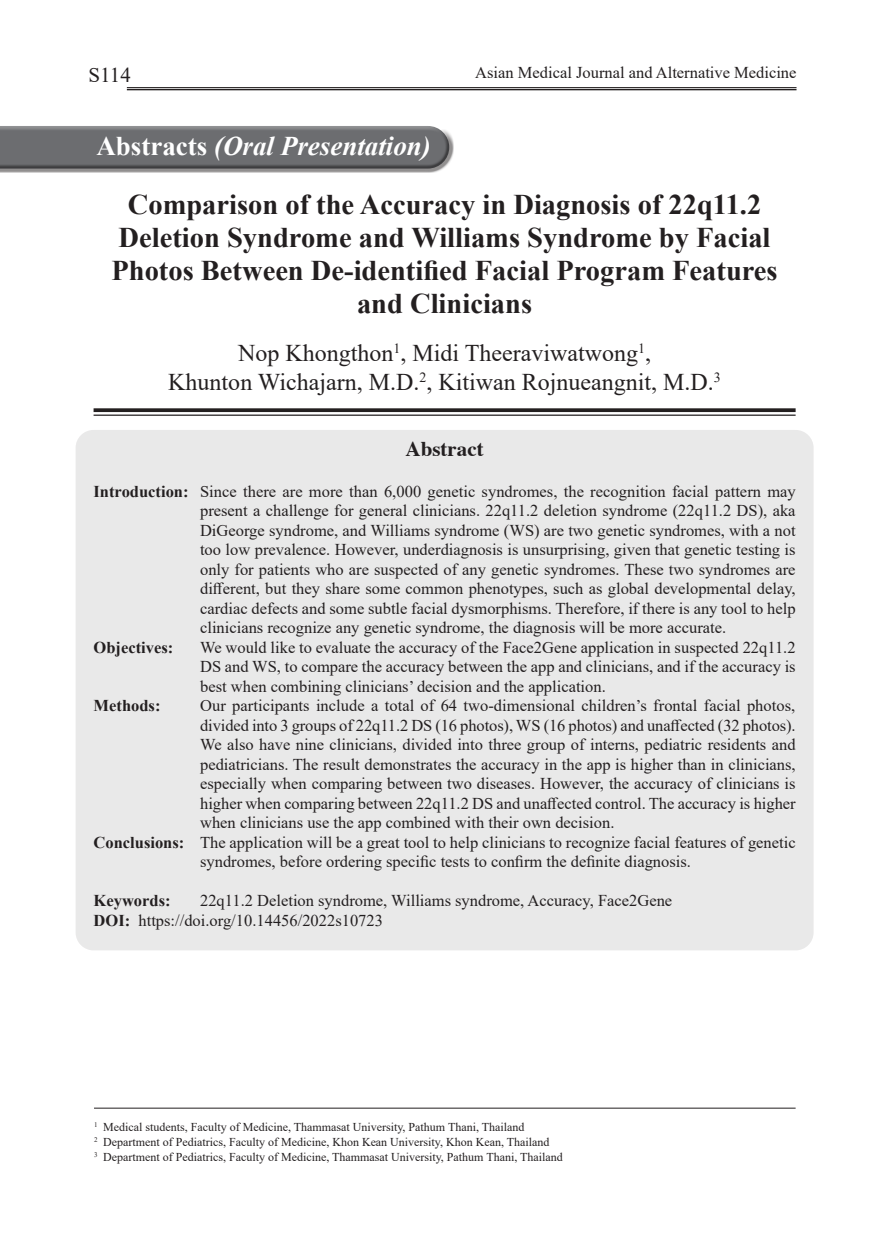
<style>
.page{position:relative;width:891px;height:1242px;background:#fff}
.page>*{position:absolute;margin:0;border:0;box-sizing:border-box;transform-origin:0 0}
.t1{font:700 28.5px/33px "Times New Roman";color:#231f20;text-align:center}
.t2{font:italic 700 27px "Times New Roman";color:#fff}
.t3{font:24px/28.8px "Times New Roman";color:#231f20;text-align:center}
.t4{font:700 21px "Times";color:#231f20}
.t5{font:21px "Times New Roman";color:#231f20}
.t6{font:16.5px/19.5px "Times New Roman";color:#231f20;text-align:justify}
.t7{font:700 16.5px "Times New Roman";color:#231f20}
.t8{font:12px/15px "Times New Roman";color:#231f20}
.s1{font-style:normal}
.s2{font-weight:700}
</style>
<div class="page">
<hr style="left:127px;top:87px;width:669px;height:1px;background:#231f20">
<hr style="left:127px;top:89px;width:669px;height:1px;background:#231f20">
<svg style="left:94px;top:408px;width:702px;height:4px;background:#343031"></svg>
<hr style="left:94px;top:415px;width:702px;height:1px;background:#231f20">
<div style="left:76px;top:430px;width:738px;height:520px;background:#e9e9e9;border-radius:18px"></div>
<hr style="left:94px;top:1108px;width:702px;height:1px;background:#231f20">
<div style="left:0;top:121px;width:446px;height:45px;background:#fff;opacity:.5"></div>
<div style="left:0;top:128px;width:454px;height:45px;background:#231f20;opacity:.5"></div>
<p class="t5" style="left:88px;top:61px;width:44px">S114</p>
<p class="t6" style="left:475px;top:63px;width:323px">Asian Medical Journal and Alternative Medicine</p>
<h2 class="t2" style="left:96px;top:127px;width:336px"><span class="s1">Abstracts</span> (Oral Presentation)</h2>
<h1 class="t1" style="left:111px;top:187px;width:668px">Comparison of the Accuracy in Diagnosis of 22q11.2<br>Deletion Syndrome and Williams Syndrome by Facial Photos Between De-identified Facial Program Features and Clinicians</h1>
<h3 class="t3" style="left:168px;top:338px;width:554px">Nop Khongthon<sup>1</sup>, Midi Theeraviwatwong<sup>1</sup>,<br>Khunton Wichajarn, M.D.<sup>2</sup>, Kitiwan Rojnueangnit, M.D.<sup>3</sup></h3>
<p class="t4" style="left:405px;top:429px;width:80px">Abstract</p>
<p class="t6" style="left:200px;top:481px;width:597px;text-indent:-106px"><span class="s2">Introduction:</span> Since there are more than 6,000 genetic syndromes, the recognition facial pattern may present a challenge for general clinicians. 22q11.2 deletion syndrome (22q11.2 DS), aka DiGeorge syndrome, and Williams syndrome (WS) are two genetic syndromes, with a not too low prevalence. However, underdiagnosis is unsurprising, given that genetic testing is only for patients who are suspected of any genetic syndromes. These two syndromes are different, but they share some common phenotypes, such as global developmental delay, cardiac defects and some subtle facial dysmorphisms. Therefore, if there is any tool to help clinicians recognize any genetic syndrome, the diagnosis will be more accurate.</p>
<p class="t7" style="left:94px;top:635px;width:81px">Objectives:</p>
<p class="t6" style="left:200px;top:637px;width:597px">We would like to evaluate the accuracy of the Face2Gene application in suspected 22q11.2<br>DS and WS, to compare the accuracy between the app and clinicians, and if the accuracy is best when combining clinicians’ decision and the application.</p>
<p class="t7" style="left:94px;top:694px;width:68px">Methods:</p>
<p class="t6" style="left:200px;top:696px;width:597px">Our participants include a total of 64 two-dimensional children’s frontal facial photos,</p>
<p class="t6" style="left:200px;top:715px;width:597px">divided into 3 groups of 22q11.2 DS (16 photos), WS (16 photos) and unaffected (32 photos).</p>
<p class="t6" style="left:200px;top:735px;width:597px">We also have nine clinicians, divided into three group of interns, pediatric residents and</p>
<p class="t6" style="left:200px;top:754px;width:597px">pediatricians. The result demonstrates the accuracy in the app is higher than in clinicians,</p>
<p class="t6" style="left:200px;top:774px;width:597px">especially when comparing between two diseases. However, the accuracy of clinicians is</p>
<p class="t6" style="left:200px;top:793px;width:597px">higher when comparing between 22q11.2 DS and unaffected control. The accuracy is higher</p>
<p class="t6" style="left:200px;top:813px;width:416px">when clinicians use the app combined with their own decision.</p>
<p class="t6" style="left:94px;top:832px;width:704px"><span class="s2">Conclusions:</span> The application will be a great tool to help clinicians to recognize facial features of genetic</p>
<p class="t6" style="left:200px;top:852px;width:492px">syndromes, before ordering specific tests to confirm the definite diagnosis.</p>
<p class="t7" style="left:94px;top:889px;width:78px">Keywords:</p>
<p class="t6" style="left:94px;top:891px;width:580px;text-indent:106px">22q11.2 Deletion syndrome, Williams syndrome, Accuracy, Face2Gene<br><span class="s2">DOI:</span> https://doi.org/10.14456/2022s10723</p>
<p class="t8" style="left:94px;top:1119px;width:470px"><sup>1</sup> Medical students, Faculty of Medicine, Thammasat University, Pathum Thani, Thailand<br><sup>2</sup> Department of Pediatrics, Faculty of Medicine, Khon Kean University, Khon Kean, Thailand<br><sup>3</sup> Department of Pediatrics, Faculty of Medicine, Thammasat University, Pathum Thani, Thailand</p>
</div>
